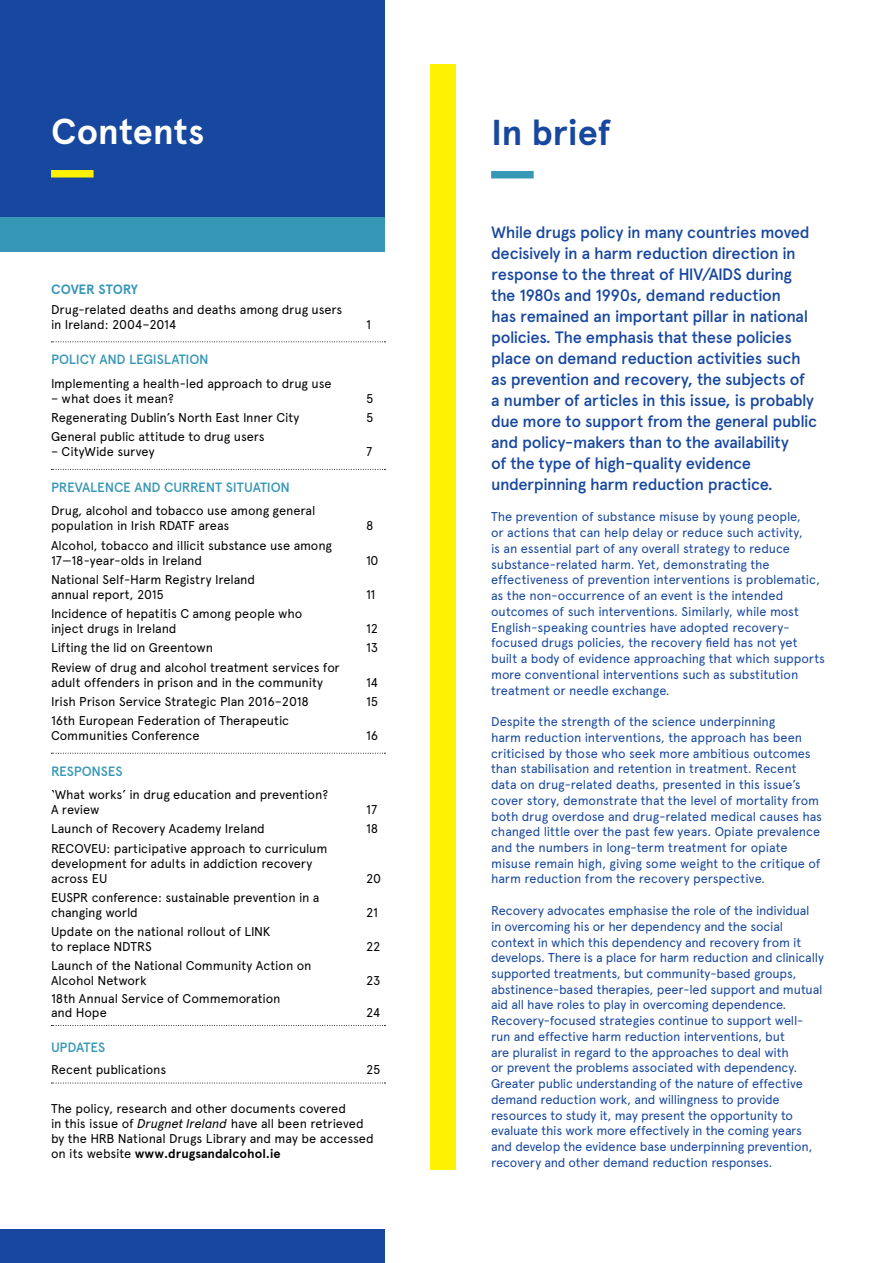
<style>
.page{position:relative;width:893px;height:1263px;background:#fff}
.page>*{position:absolute;margin:0;border:0;box-sizing:border-box;transform-origin:0 0}
.t1{font:700 36px "Apercu";color:#fff}
.t2{font:700 36px "Apercu";color:#17479e}
.t3{font:500 16.5px/21px "Apercu";letter-spacing:-.03em;color:#17479e}
.t4{font:500 13.5px "Apercu";letter-spacing:-.01em;color:#3797b6}
.t5{font:700 13.5px "Apercu";letter-spacing:-.005em;color:#3797b6}
.t6{font:12.75px/15.8px "Apercu";letter-spacing:-.01em;color:#17479e}
.t7{font:12.75px/15px "Apercu";letter-spacing:-.01em;color:#000}
.s1{font-style:italic}
.s2{font-weight:700}
</style>
<div class="page">
<div style="left:0;top:1229px;width:385px;height:34px;background:#17479e"></div>
<div style="left:430px;top:64px;width:25px;height:1105px;background:#fff200"></div>
<div style="left:0;top:0;width:385px;height:218px;background:#17479e"></div>
<div style="left:0;top:218px;width:385px;height:34px;background:#3797b6"></div>
<div style="left:491px;top:171px;width:43px;height:7px;background:#3797b6"></div>
<div style="left:51px;top:170px;width:43px;height:7px;background:#fff200"></div>
<svg style="left:51px;top:341px;width:334px;height:1px"></svg>
<svg style="left:51px;top:469px;width:334px;height:1px"></svg>
<svg style="left:51px;top:753px;width:334px;height:1px"></svg>
<svg style="left:51px;top:1025px;width:334px;height:1px"></svg>
<svg style="left:51px;top:1083px;width:334px;height:1px"></svg>
<h1 class="t1" style="left:51px;top:110px;width:155px">Contents</h1>
<p class="t5" style="left:51px;top:282px;width:89px">Cover Story</p>
<p class="t7" style="left:51px;top:302px;width:293px">Drug-related deaths and deaths among drug users in Ireland: 2004–2014</p>
<p class="t7" style="left:366px;top:317px;width:6px">1</p>
<p class="t4" style="left:51px;top:351px;width:159px">Policy and legislation</p>
<p class="t7" style="left:51px;top:376px;width:282px">Implementing a health-led approach to drug use</p>
<p class="t7" style="left:51px;top:391px;width:124px">– what does it mean?</p>
<p class="t7" style="left:366px;top:391px;width:9px">5</p>
<p class="t7" style="left:51px;top:410px;width:250px">Regenerating Dublin’s North East Inner City</p>
<p class="t7" style="left:366px;top:410px;width:9px">5</p>
<p class="t7" style="left:51px;top:429px;width:215px">General public attitude to drug users</p>
<p class="t7" style="left:51px;top:444px;width:105px">– CityWide survey</p>
<p class="t7" style="left:366px;top:444px;width:8px">7</p>
<p class="t4" style="left:51px;top:479px;width:240px">Prevalence and current situation</p>
<p class="t7" style="left:51px;top:503px;width:266px">Drug, alcohol and tobacco use among general population in Irish RDATF areas</p>
<p class="t7" style="left:366px;top:518px;width:9px">8</p>
<p class="t7" style="left:51px;top:537px;width:283px">Alcohol, tobacco and illicit substance use among<br>17—18-year-olds in Ireland</p>
<p class="t7" style="left:51px;top:572px;width:205px">National Self-Harm Registry Ireland annual report, 2015</p>
<p class="t7" style="left:51px;top:606px;width:253px">Incidence of hepatitis C among people who inject drugs in Ireland</p>
<p class="t7" style="left:366px;top:552px;width:14px">10</p>
<p class="t7" style="left:366px;top:587px;width:11px">11</p>
<p class="t7" style="left:366px;top:621px;width:13px">12</p>
<p class="t7" style="left:51px;top:640px;width:164px">Lifting the lid on Greentown</p>
<p class="t7" style="left:366px;top:640px;width:14px">13</p>
<p class="t7" style="left:51px;top:659px;width:290px">Review of drug and alcohol treatment services for adult offenders in prison and in the community</p>
<p class="t7" style="left:366px;top:674px;width:14px">14</p>
<p class="t7" style="left:51px;top:694px;width:259px">Irish Prison Service Strategic Plan 2016–2018</p>
<p class="t7" style="left:366px;top:694px;width:14px">15</p>
<p class="t7" style="left:51px;top:713px;width:240px">16th European Federation of Therapeutic<br>Communities Conference</p>
<p class="t7" style="left:366px;top:728px;width:14px">16</p>
<p class="t4" style="left:51px;top:763px;width:72px">Responses</p>
<p class="t7" style="left:51px;top:787px;width:279px">‘What works’ in drug education and prevention?<br>A review</p>
<p class="t7" style="left:366px;top:802px;width:13px">17</p>
<p class="t7" style="left:51px;top:821px;width:215px">Launch of Recovery Academy Ireland</p>
<p class="t7" style="left:366px;top:821px;width:14px">18</p>
<p class="t7" style="left:51px;top:840px;width:278px">RECOVEU: participative approach to curriculum development for adults in addiction recovery across EU</p>
<p class="t7" style="left:366px;top:870px;width:17px">20</p>
<p class="t7" style="left:51px;top:890px;width:270px">EUSPR conference: sustainable prevention in a changing world</p>
<p class="t7" style="left:51px;top:924px;width:221px">Update on the national rollout of LINK to replace NDTRS</p>
<p class="t7" style="left:51px;top:958px;width:262px">Launch of the National Community Action on<br>Alcohol Network</p>
<p class="t7" style="left:51px;top:992px;width:231px;line-height:13.5px">18th Annual Service of Commemoration and Hope</p>
<p class="t7" style="left:366px;top:905px;width:13px">21</p>
<p class="t7" style="left:366px;top:939px;width:16px">22</p>
<p class="t7" style="left:366px;top:973px;width:16px">23</p>
<p class="t7" style="left:366px;top:1004px;width:16px">24</p>
<p class="t4" style="left:51px;top:1039px;width:55px">Up dates</p>
<p class="t7" style="left:51px;top:1062px;width:117px">Recent publications</p>
<p class="t7" style="left:366px;top:1062px;width:16px">25</p>
<p class="t7" style="left:51px;top:1100px;width:324px">The policy, research and other documents covered<br>in this issue of <span class="s1">Drugnet Ireland</span> have all been retrieved by the HRB National Drugs Library and may be accessed on its website <span class="s2">www.drugsandalcohol.ie</span></p>
<h1 class="t2" style="left:491px;top:111px;width:122px">In brief</h1>
<p class="t3" style="left:491px;top:221px;width:327px">While drugs policy in many countries moved decisively in a harm reduction direction in response to the threat of HIV/AIDS during the 1980s and 1990s, demand reduction<br>has remained an important pillar in national policies. The emphasis that these policies place on demand reduction activities such as prevention and recovery, the subjects of a number of articles in this issue, is probably due more to support from the general public and policy-makers than to the availability<br>of the type of high-quality evidence underpinning harm reduction practice.</p>
<p class="t6" style="left:491px;top:509px;width:335px">The prevention of substance misuse by young people,<br>or actions that can help delay or reduce such activity,<br>is an essential part of any overall strategy to reduce substance-related harm. Yet, demonstrating the effectiveness of prevention interventions is problematic, as the non-occurrence of an event is the intended outcomes of such interventions. Similarly, while most English-speaking countries have adopted recovery&shy;focused drugs policies, the recovery field has not yet built a body of evidence approaching that which supports more conventional interventions such as substitution treatment or needle exchange.</p>
<p class="t6" style="left:491px;top:713px;width:332px">Despite the strength of the science underpinning<br>harm reduction interventions, the approach has been criticised by those who seek more ambitious outcomes than stabilisation and retention in treatment. Recent data on drug-related deaths, presented in this issue’s cover story, demonstrate that the level of mortality from both drug overdose and drug-related medical causes has changed little over the past few years. Opiate prevalence and the numbers in long-term treatment for opiate misuse remain high, giving some weight to the critique of harm reduction from the recovery perspective.</p>
<p class="t6" style="left:491px;top:902px;width:334px">Recovery advocates emphasise the role of the individual<br>in overcoming his or her dependency and the social context in which this dependency and recovery from it develops. There is a place for harm reduction and clinically supported treatments, but community-based groups, abstinence-based therapies, peer-led support and mutual aid all have roles to play in overcoming dependence.<br>Recovery-focused strategies continue to support well&shy;run and effective harm reduction interventions, but<br>are pluralist in regard to the approaches to deal with<br>or prevent the problems associated with dependency.<br>Greater public understanding of the nature of effective demand reduction work, and willingness to provide resources to study it, may present the opportunity to evaluate this work more effectively in the coming years and develop the evidence base underpinning prevention, recovery and other demand reduction responses.</p>
</div>
